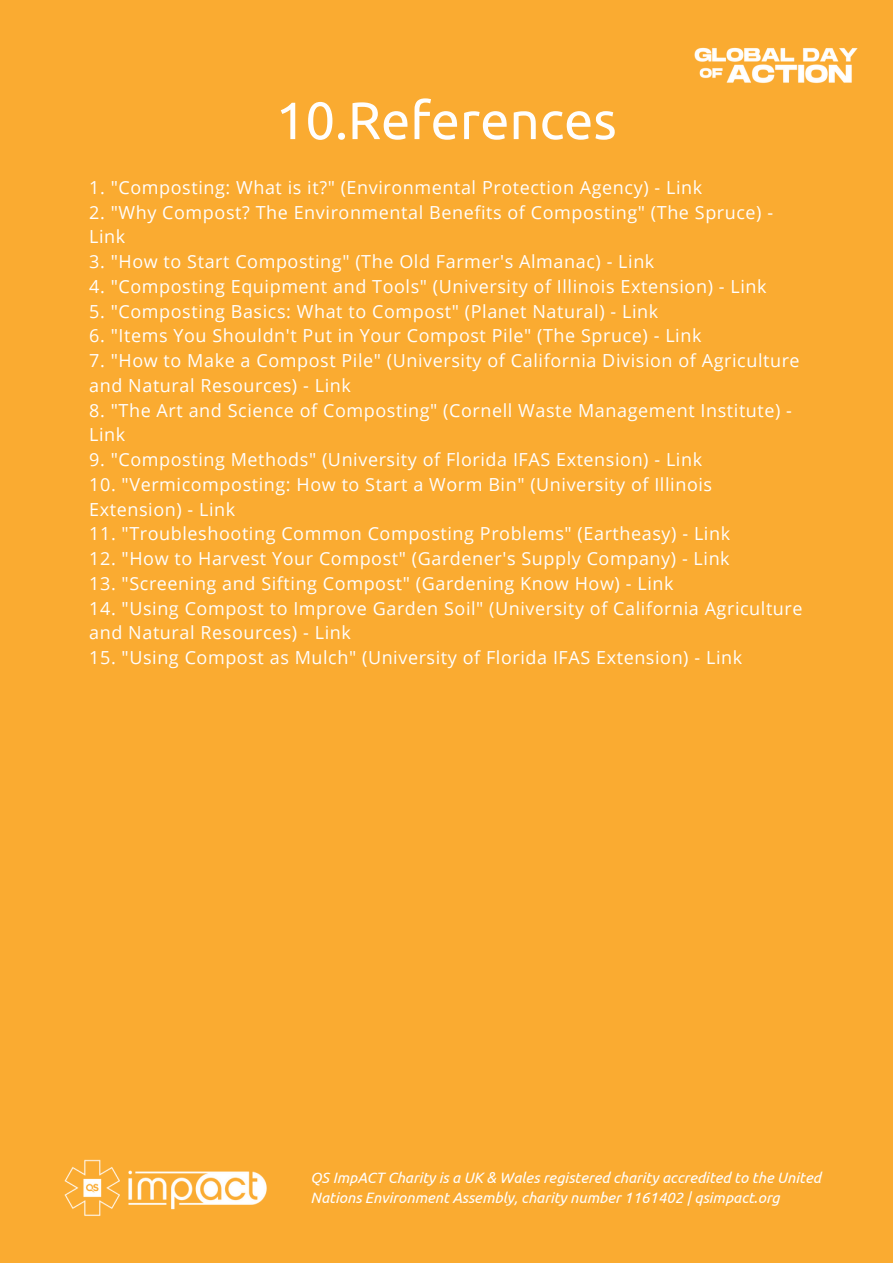
<style>
.page{position:relative;width:893px;height:1264px;background:#fff}
.page>*{position:absolute;margin:0;border:0;box-sizing:border-box;transform-origin:0 0}
.t1{font:52.5px "Ubuntu";color:#fffefd}
.t2{font:18px/24.8px "Open Sans";letter-spacing:.03em;color:#fffefd}
.t3{font:italic 15px/20.2px "Ubuntu";color:#fffefd}
</style>
<div class="page">
<div style="left:0;top:0;width:892px;height:1262px;background:#faab31"></div>
<img style="left:64px;top:1159px;width:203px;height:57px">
<img style="left:694px;top:47px;width:164px;height:36px">
<p class="t1" style="left:276px;top:90px;width:342px">10.References</p>
<p class="t2" style="left:89px;top:174px;width:614px">1. "Composting: What is it?" (Environmental Protection Agency) - Link</p>
<p class="t2" style="left:89px;top:199px;width:685px">2. "Why Compost? The Environmental Benefits of Composting" (The Spruce) -<br>Link</p>
<p class="t2" style="left:89px;top:249px;width:566px">3. "How to Start Composting" (The Old Farmer's Almanac) - Link</p>
<p class="t2" style="left:89px;top:273px;width:678px">4. "Composting Equipment and Tools" (University of Illinois Extension) - Link</p>
<p class="t2" style="left:89px;top:298px;width:570px">5. "Composting Basics: What to Compost" (Planet Natural) - Link</p>
<p class="t2" style="left:89px;top:323px;width:613px">6. "Items You Shouldn't Put in Your Compost Pile" (The Spruce) - Link</p>
<p class="t2" style="left:89px;top:348px;width:712px">7. "How to Make a Compost Pile" (University of California Division of Agriculture and Natural Resources) - Link</p>
<p class="t2" style="left:89px;top:397px;width:704px">8. "The Art and Science of Composting" (Cornell Waste Management Institute) -<br>Link</p>
<p class="t2" style="left:89px;top:446px;width:614px">9. "Composting Methods" (University of Florida IFAS Extension) - Link</p>
<p class="t2" style="left:89px;top:471px;width:624px">10. "Vermicomposting: How to Start a Worm Bin" (University of Illinois<br>Extension) - Link</p>
<p class="t2" style="left:89px;top:521px;width:642px">11. "Troubleshooting Common Composting Problems" (Eartheasy) - Link</p>
<p class="t2" style="left:89px;top:545px;width:642px">12. "How to Harvest Your Compost" (Gardener's Supply Company) - Link</p>
<p class="t2" style="left:89px;top:570px;width:585px">13. "Screening and Sifting Compost" (Gardening Know How) - Link</p>
<p class="t2" style="left:89px;top:595px;width:714px">14. "Using Compost to Improve Garden Soil" (University of California Agriculture and Natural Resources) - Link</p>
<p class="t2" style="left:89px;top:644px;width:654px">15. "Using Compost as Mulch" (University of Florida IFAS Extension) - Link</p>
<p class="t3" style="left:310px;top:1166px;width:512px">QS ImpACT Charity is a UK &amp; Wales registered charity accredited to the United<br>Nations Environment Assembly, charity number 1161402 | qsimpact.org</p>
</div>
